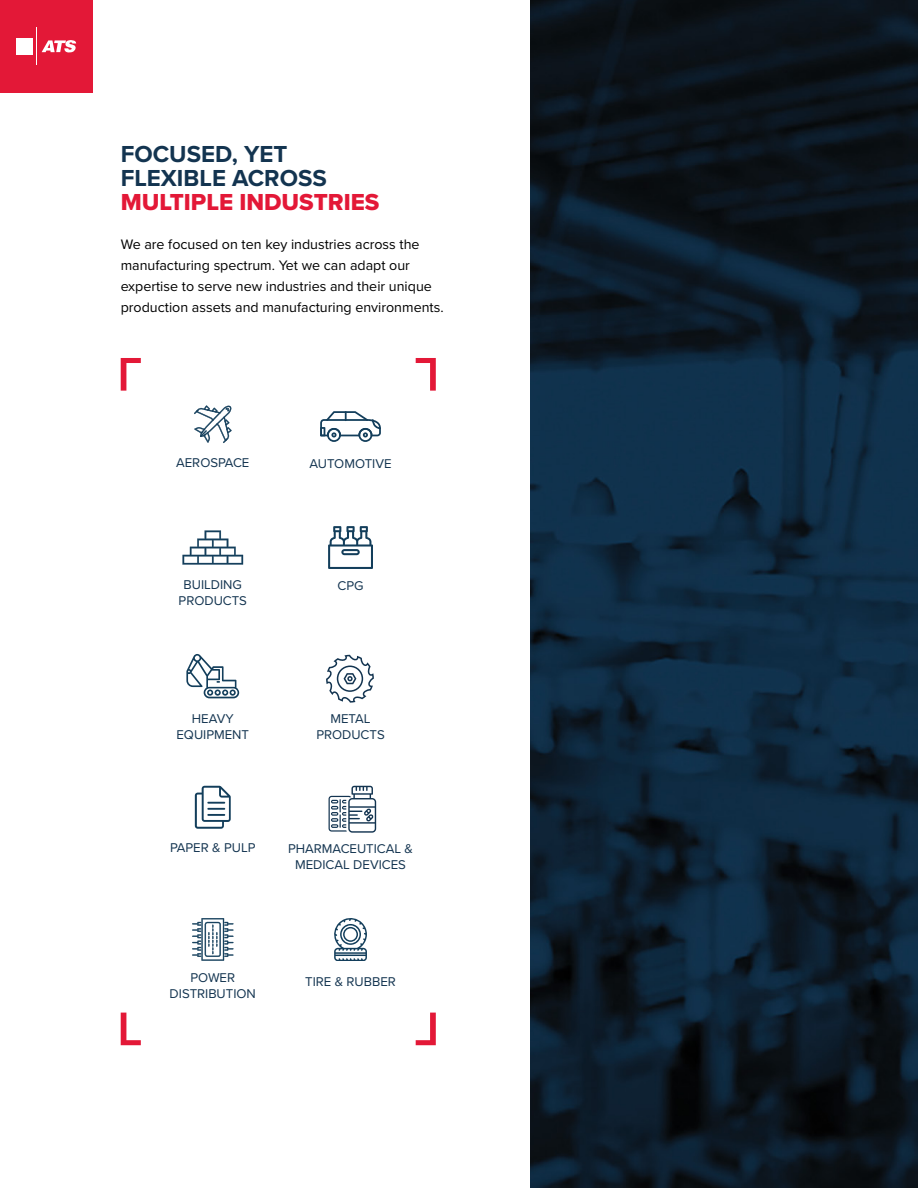
<style>
.page{position:relative;width:918px;height:1188px;background:#fff}
.page>*{position:absolute;margin:0;border:0;box-sizing:border-box;transform-origin:0 0}
.t1{font:700 24px/24px "Proxima Nova";color:#133450}
.t2{font:24px "Proxima Nova Extrabld";color:#e31837}
.t3{font:14.25px/21px "Proxima Nova";color:#000}
.t4{font:13.2px/16px "Proxima Nova";color:#133450;text-align:center}
</style>
<div class="page">
<img style="left:531px;top:0;width:387px;height:1188px">
<svg style="left:121px;top:358px;width:20px;height:33px"></svg>
<svg style="left:416px;top:358px;width:20px;height:33px"></svg>
<svg style="left:416px;top:1013px;width:20px;height:32px"></svg>
<svg style="left:121px;top:1013px;width:20px;height:32px"></svg>
<svg style="left:194px;top:405px;width:38px;height:38px"></svg>
<svg style="left:320px;top:411px;width:61px;height:31px"></svg>
<svg style="left:334px;top:918px;width:33px;height:43px"></svg>
<svg style="left:192px;top:918px;width:41px;height:43px"></svg>
<svg style="left:182px;top:530px;width:61px;height:35px"></svg>
<svg style="left:328px;top:526px;width:45px;height:43px"></svg>
<svg style="left:186px;top:654px;width:53px;height:44px"></svg>
<svg style="left:326px;top:655px;width:48px;height:48px"></svg>
<svg style="left:329px;top:786px;width:47px;height:47px"></svg>
<svg style="left:195px;top:786px;width:36px;height:43px"></svg>
<div style="left:0;top:0;width:93px;height:93px;background:#e31837"></div>
<svg style="left:42px;top:40px;width:34px;height:13px"></svg>
<div style="left:16px;top:38px;width:17px;height:17px;background:#fff"></div>
<hr style="left:37px;top:28px;width:1px;height:37px;background:#fff">
<h1 class="t1" style="left:121px;top:143px;width:208px">FOCUSED, YET<br>FLEXIBLE ACROSS</h1>
<h1 class="t2" style="left:121px;top:192px;width:260px">MULTIPLE INDUSTRIES</h1>
<p class="t3" style="left:121px;top:234px;width:324px">We are focused on ten key industries across the manufacturing spectrum. Yet we can adapt our expertise to serve new industries and their unique production assets and manufacturing environments.</p>
<p class="t4" style="left:176px;top:456px;width:75px">AEROSPACE</p>
<p class="t4" style="left:310px;top:456px;width:84px">AUTOMOTIVE</p>
<p class="t4" style="left:179px;top:578px;width:70px">BUILDING<br>PRODUCTS</p>
<p class="t4" style="left:338px;top:579px;width:28px">CPG</p>
<p class="t4" style="left:176px;top:711px;width:74px">HEAVY<br>EQUIPMENT</p>
<p class="t4" style="left:316px;top:711px;width:70px">METAL<br>PRODUCTS</p>
<p class="t4" style="left:170px;top:840px;width:87px">PAPER &amp; PULP</p>
<p class="t4" style="left:288px;top:841px;width:127px">PHARMACEUTICAL &amp;<br>MEDICAL DEVICES</p>
<p class="t4" style="left:190px;top:971px;width:46px">POWER</p>
<p class="t4" style="left:305px;top:974px;width:92px">TIRE &amp; RUBBER</p>
<p class="t4" style="left:170px;top:987px;width:88px">DISTRIBUTION</p>
</div>
